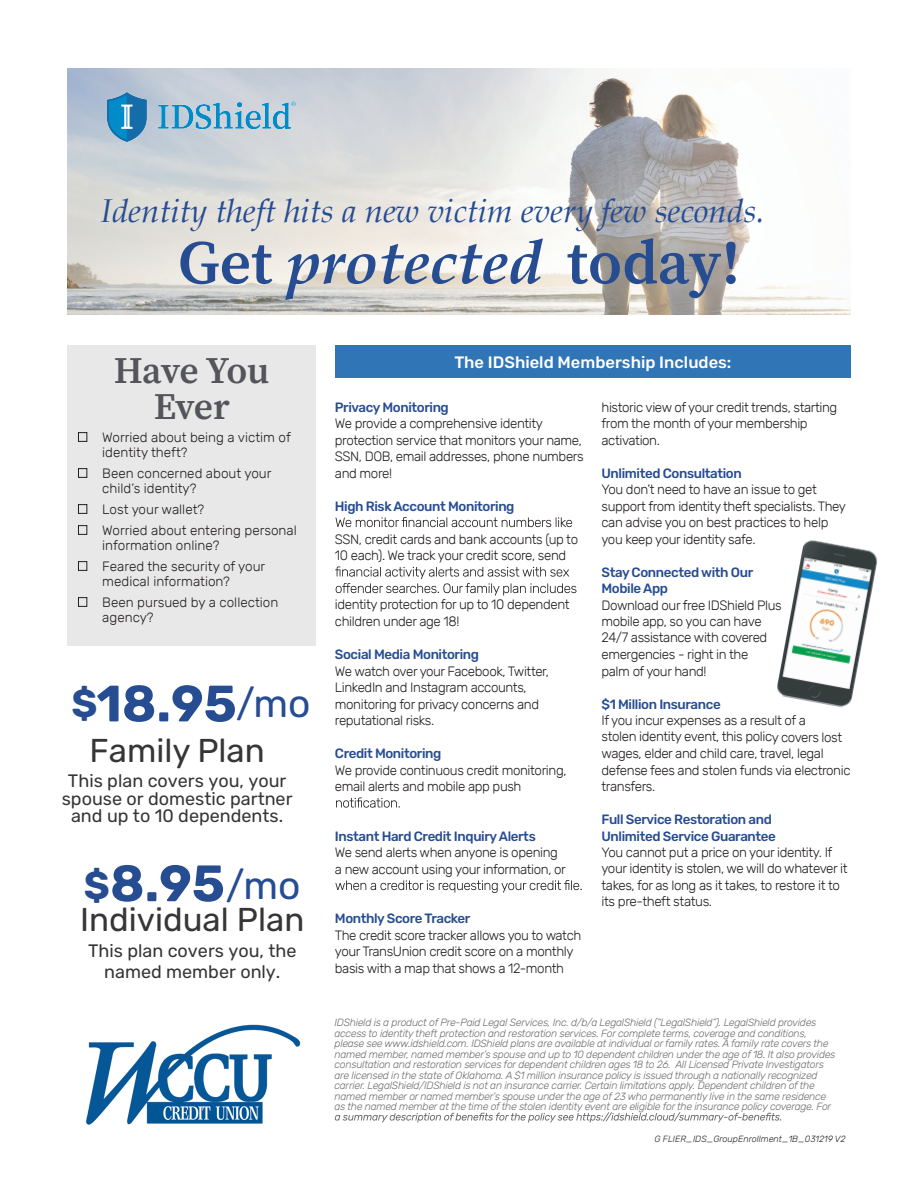
<style>
.page{position:relative;width:918px;height:1188px;background:#fff}
.page>*{position:absolute;margin:0;border:0;box-sizing:border-box;transform-origin:0 0}
.t1{font:600 61.5px "Source Serif Pro";color:#264c92}
.t2{font:700 51.15px "Rubik";color:#264c92}
.t3{font:39px "Rubik";color:#264c92}
.t4{font:700 39px "Rubik";color:#264c92}
.t5{font:600 37.5px/36px "Source Serif Pro";letter-spacing:-.02em;color:#54555a;text-align:center}
.t6{font:italic 33px "Book Antiqua";color:#264c92}
.t7{font:33px "Rubik";color:#363636}
.t8{font:18px/17.5px "Rubik";color:#363636;text-align:center}
.t9{font:500 16.5px "Rubik";color:#fff}
.t10{font:300 13.5px/16.5px "Rubik";letter-spacing:-.03em;color:#231f20}
.t11{font:300 13.5px/21px "Rubik";color:#231f20}
.t12{font:500 13.5px "Rubik";letter-spacing:-.03em;color:#264c92}
.t13{font:italic 300 10.5px/10.5px "Rubik";letter-spacing:-.025em;color:#6c6d70}
.t14{font:italic 300 9px "Rubik";color:#231f20}
.s1{font-family:"Book Antiqua";font-weight:700;font-style:italic}
.s2{font-weight:500;color:#264c92}
.s3{font-size:39px}
.s4{font-weight:400;font-size:39px}
</style>
<div class="page">
<div style="left:68px;top:345px;width:248px;height:301px;background:#e8e8e8"></div>
<img style="left:68px;top:68px;width:782px;height:247px">
<img style="left:106px;top:93px;width:189px;height:48px">
<svg style="left:335px;top:1112px;width:446px;height:10px"></svg>
<div style="left:78px;top:432px;width:9px;height:10px;border:1px solid #231f20"></div>
<div style="left:78px;top:468px;width:9px;height:10px;border:1px solid #231f20"></div>
<div style="left:78px;top:504px;width:9px;height:10px;border:1px solid #231f20"></div>
<div style="left:78px;top:525px;width:9px;height:10px;border:1px solid #231f20"></div>
<div style="left:78px;top:561px;width:9px;height:10px;border:1px solid #231f20"></div>
<div style="left:78px;top:597px;width:9px;height:10px;border:1px solid #231f20"></div>
<div style="left:335px;top:345px;width:515px;height:33px;background:#3075b6"></div>
<img style="left:777px;top:540px;width:101px;height:168px">
<svg style="left:336px;top:517px;width:236px;height:10px"></svg>
<svg style="left:335px;top:567px;width:241px;height:29px"></svg>
<svg style="left:336px;top:798px;width:64px;height:10px"></svg>
<svg style="left:335px;top:880px;width:247px;height:13px"></svg>
<img style="left:86px;top:1024px;width:215px;height:101px">
<p class="t6" style="left:101px;top:187px;width:665px">Identity theft hits a new victim every few seconds.</p>
<p class="t1" style="left:178px;top:221px;width:564px">Get <span class="s1">protected</span> today!</p>
<p class="t5" style="left:114px;top:352px;width:157px">Have You<br>Ever</p>
<p class="t9" style="left:455px;top:353px;width:278px">The IDShield Membership Includes:</p>
<p class="t10" style="left:601px;top:399px;width:237px">historic view of your credit trends, starting from the month of your membership activation.</p>
<p class="t10" style="left:601px;top:465px;width:246px"><span class="s2">Unlimited Consultation<br></span>You don’t need to have an issue to get support from identity theft specialists. They can advise you on best practices to help you keep your identity safe.</p>
<p class="t10" style="left:601px;top:564px;width:182px"><span class="s2">Stay Connected with Our<br>Mobile App<br></span>Download our free IDShield Plus mobile app, so you can have<br>24/7 assistance with covered emergencies - right in the<br>palm of your hand!</p>
<p class="t10" style="left:601px;top:696px;width:251px"><span class="s2">$1 Million Insurance<br></span>If you incur expenses as a result of a<br>stolen identity event, this policy covers lost wages, elder and child care, travel, legal defense fees and stolen funds via electronic transfers.</p>
<p class="t10" style="left:601px;top:812px;width:248px"><span class="s2">Full Service Restoration and<br>Unlimited Service Guarantee<br></span>You cannot put a price on your identity. If your identity is stolen, we will do whatever it takes, for as long as it takes, to restore it to its pre-theft status.</p>
<p class="t10" style="left:335px;top:399px;width:250px"><span class="s2">Privacy Monitoring<br></span>We provide a comprehensive identity protection service that monitors your name,<br>SSN, DOB, email addresses, phone numbers and more!</p>
<p class="t12" style="left:335px;top:498px;width:181px">High Risk Account Monitoring</p>
<p class="t10" style="left:335px;top:531px;width:245px">SSN, credit cards and bank accounts (up to<br>10 each). We track your credit score, send</p>
<p class="t10" style="left:335px;top:597px;width:236px">identity protection for up to 10 dependent children under age 18!</p>
<p class="t10" style="left:335px;top:646px;width:216px"><span class="s2">Social Media Monitoring<br></span>We watch over your Facebook, Twitter,<br>LinkedIn and Instagram accounts, monitoring for privacy concerns and reputational risks.</p>
<p class="t10" style="left:335px;top:745px;width:233px"><span class="s2">Credit Monitoring<br></span>We provide continuous credit monitoring, email alerts and mobile app push</p>
<p class="t10" style="left:335px;top:828px;width:233px"><span class="s2">Instant Hard Credit Inquiry Alerts<br></span>We send alerts when anyone is opening a new account using your information, or</p>
<p class="t10" style="left:335px;top:910px;width:248px"><span class="s2">Monthly Score Tracker<br></span>The credit score tracker allows you to watch your TransUnion credit score on a monthly basis with a map that shows a 12-month</p>
<p class="t11" style="left:102px;top:430px;width:190px;line-height:15px">Worried about being a victim of identity theft?</p>
<p class="t11" style="left:102px;top:466px;width:171px;line-height:15px">Been concerned about your child’s identity?</p>
<p class="t11" style="left:102px;top:499px;width:196px">Lost your wallet?<br>Worried about entering personal</p>
<p class="t11" style="left:102px;top:535px;width:164px">information online?<br>Feared the security of your</p>
<p class="t11" style="left:102px;top:571px;width:178px">medical information?<br>Been pursued by a collection</p>
<p class="t10" style="left:102px;top:609px;width:53px">agency?</p>
<p class="t2" style="left:71px;top:674px;width:241px"><span class="s3">$</span>18.95<span class="s4">/mo</span></p>
<p class="t7" style="left:90px;top:732px;width:177px">Family Plan</p>
<p class="t8" style="left:62px;top:773px;width:232px">This plan covers you, your spouse or domestic partner and up to 10 dependents.</p>
<p class="t2" style="left:110px;top:854px;width:116px">8.95</p>
<p class="t4" style="left:84px;top:863px;width:28px">$</p>
<p class="t3" style="left:226px;top:863px;width:76px">/mo</p>
<p class="t7" style="left:80px;top:901px;width:226px">Individual Plan</p>
<p class="t8" style="left:88px;top:940px;width:210px;line-height:21.6px">This plan covers you, the named member only.</p>
<p class="t13" style="left:334px;top:1017px;width:502px">IDShield is a product of Pre-Paid Legal Services, Inc. d/b/a LegalShield (“LegalShield”). LegalShield provides access to identity theft protection and restoration services. For complete terms, coverage and conditions, please see www.idshield.com. IDShield plans are available at individual or family rates. A family rate covers the named member, named member’s spouse and up to 10 dependent children under the age of 18. It also provides consultation and restoration services for dependent children ages 18 to 26. All Licensed Private Investigators are licensed in the state of Oklahoma. A $1 million insurance policy is issued through a nationally recognized carrier. LegalShield/IDShield is not an insurance carrier. Certain limitations apply. Dependent children of the named member or named member’s spouse under the age of 23 who permanently live in the same residence as the named member at the time of the stolen identity event are eligible for the insurance policy coverage. For</p>
<p class="t14" style="left:655px;top:1133px;width:193px">G FLIER_IDS_GroupEnrollment_1B_031219 V2</p>
</div>
